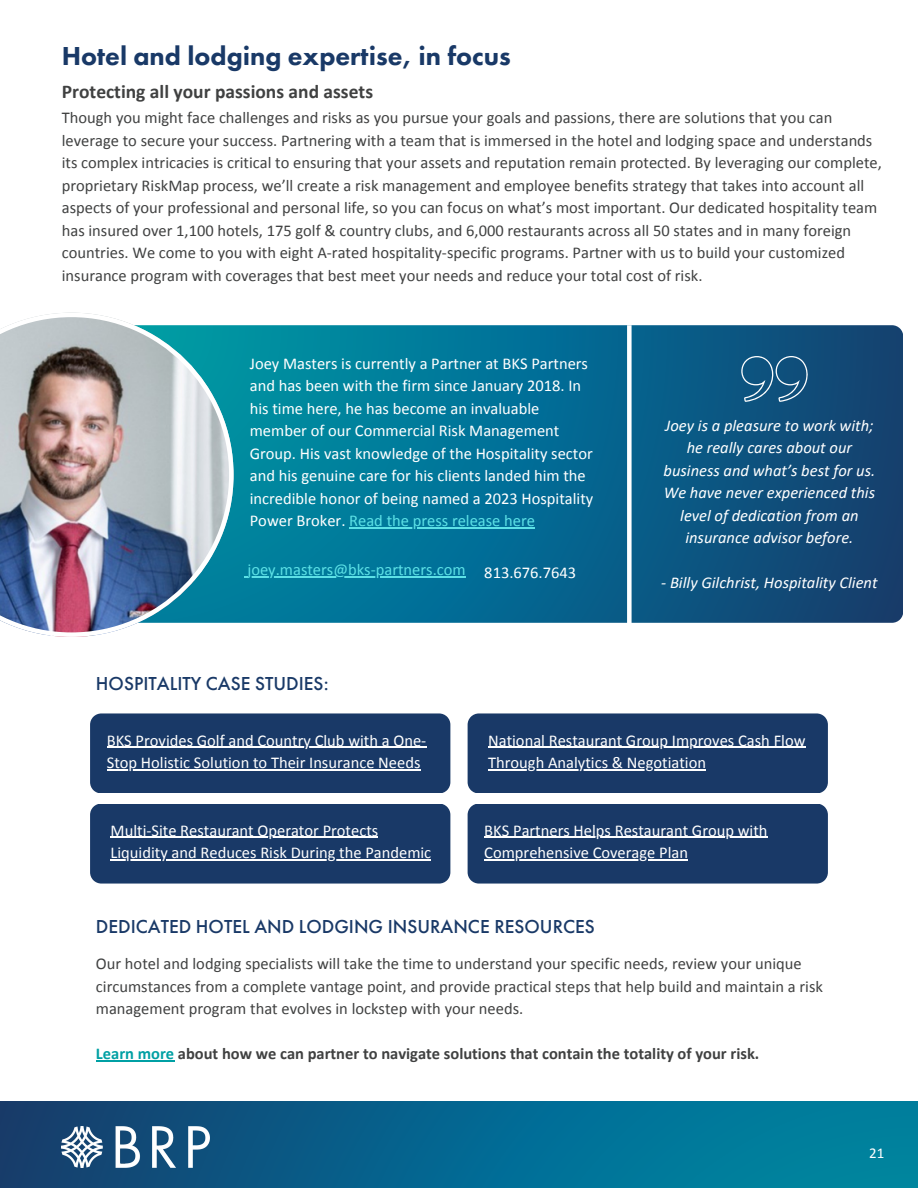
<style>
.page{position:relative;width:918px;height:1188px;background:#fff}
.page>*{position:absolute;margin:0;border:0;box-sizing:border-box;transform-origin:0 0}
.t1{font:800 27px "Futura PT";color:#193967}
.t2{font:500 19.5px "Futura PT";color:#193967}
.t3{font:700 19.5px "Calibri";color:#404141}
.t4{font:16.5px/22.5px "Calibri";color:#404141}
.t5{font:16.5px/22.5px "Calibri";color:#fff}
.t6{font:italic 16.5px/22.5px "Calibri";color:#fff;text-align:center}
.t7{font:700 16.5px "Calibri";color:#404141}
.t8{font:16.5px "Calibri";color:#5ce1e6}
.t9{font:15px "Calibri";color:#fff}
.s1{color:#5ce1e6}
.s2{color:#fff}
.s3{color:#00a0a4}
</style>
<div class="page">
<div style="left:1px;top:1102px;width:917px;height:86px;background:linear-gradient(to right,#134071,#008aa7)"></div>
<img style="left:62px;top:1126px;width:147px;height:42px">
<svg style="left:234px;top:325px;width:669px;height:298px;background:#07668d"></svg>
<img style="left:0;top:313px;width:233px;height:324px">
<div style="left:90px;top:713px;width:360px;height:80px;background:#193967"></div>
<div style="left:468px;top:713px;width:360px;height:80px;background:#193967"></div>
<div style="left:468px;top:804px;width:360px;height:80px;background:#193967"></div>
<div style="left:90px;top:804px;width:360px;height:80px;background:#193967"></div>
<div style="left:627px;top:325px;width:5px;height:324px;background:#fff"></div>
<svg style="left:738px;top:356px;width:73px;height:46px;background:#29648b"></svg>
<hr style="left:349px;top:528px;width:186px;height:1px;background:#5ce1e6">
<hr style="left:247px;top:576px;width:219px;height:1px;background:#5ce1e6">
<hr style="left:96px;top:1060px;width:78px;height:1px;background:#00a0a4">
<hr style="left:107px;top:747px;width:319px;height:1px;background:#fff">
<hr style="left:107px;top:769px;width:313px;height:1px;background:#fff">
<hr style="left:488px;top:747px;width:318px;height:1px;background:#fff">
<hr style="left:488px;top:769px;width:218px;height:1px;background:#fff">
<hr style="left:484px;top:837px;width:284px;height:1px;background:#fff">
<hr style="left:484px;top:859px;width:204px;height:1px;background:#fff">
<hr style="left:111px;top:837px;width:267px;height:1px;background:#fff">
<hr style="left:111px;top:859px;width:320px;height:1px;background:#fff">
<h1 class="t1" style="left:62px;top:38px;width:451px">Hotel and lodging expertise, in focus</h1>
<p class="t3" style="left:62px;top:84px;width:313px">Protecting all your passions and assets</p>
<p class="t4" style="left:62px;top:108px;width:822px">Though you might face challenges and risks as you pursue your goals and passions, there are solutions that you can leverage to secure your success. Partnering with a team that is immersed in the hotel and lodging space and understands its complex intricacies is critical to ensuring that your assets and reputation remain protected. By leveraging our complete, proprietary RiskMap process, we’ll create a risk management and employee benefits strategy that takes into account all aspects of your professional and personal life, so you can focus on what’s most important. Our dedicated hospitality team has insured over 1,100 hotels, 175 golf &amp; country clubs, and 6,000 restaurants across all 50 states and in many foreign countries. We come to you with eight A-rated hospitality-specific programs. Partner with us to build your customized insurance program with coverages that best meet your needs and reduce your total cost of risk.</p>
<p class="t5" style="left:250px;top:354px;width:345px">Joey Masters is currently a Partner at BKS Partners and has been with the firm since January 2018. In his time here, he has become an invaluable member of our Commercial Risk Management Group. His vast knowledge of the Hospitality sector and his genuine care for his clients landed him the incredible honor of being named a 2023 Hospitality Power Broker. <span class="s1">Read the press release here</span></p>
<p class="t8" style="left:247px;top:562px;width:330px">joey.masters@bks-partners.com <span class="s2">813.676.7643</span></p>
<p class="t2" style="left:96px;top:671px;width:234px">HOSPITALITY CASE STUDIES:</p>
<p class="t6" style="left:664px;top:416px;width:213px">Joey is a pleasure to work with; he really cares about our business and what’s best for us.<br>We have never experienced this level of dedication from an insurance advisor before.</p>
<p class="t6" style="left:661px;top:573px;width:218px">- Billy Gilchrist, Hospitality Client</p>
<p class="t5" style="left:107px;top:730px;width:321px">BKS Provides Golf and Country Club with a One-<br>Stop Holistic Solution to Their Insurance Needs</p>
<p class="t5" style="left:488px;top:730px;width:319px">National Restaurant Group Improves Cash Flow<br>Through Analytics &amp; Negotiation</p>
<p class="t5" style="left:111px;top:820px;width:322px">Multi-Site Restaurant Operator Protects<br>Liquidity and Reduces Risk During the Pandemic</p>
<p class="t5" style="left:484px;top:820px;width:285px">BKS Partners Helps Restaurant Group with<br>Comprehensive Coverage Plan</p>
<p class="t2" style="left:96px;top:914px;width:501px">DEDICATED HOTEL AND LODGING INSURANCE RESOURCES</p>
<p class="t4" style="left:96px;top:954px;width:729px">Our hotel and lodging specialists will take the time to understand your specific needs, review your unique circumstances from a complete vantage point, and provide practical steps that help build and maintain a risk management program that evolves in lockstep with your needs.</p>
<p class="t7" style="left:96px;top:1047px;width:665px"><span class="s3">Learn more</span> about how we can partner to navigate solutions that contain the totality of your risk.</p>
<p class="t9" style="left:869px;top:1147px;width:17px">21</p>
</div>
